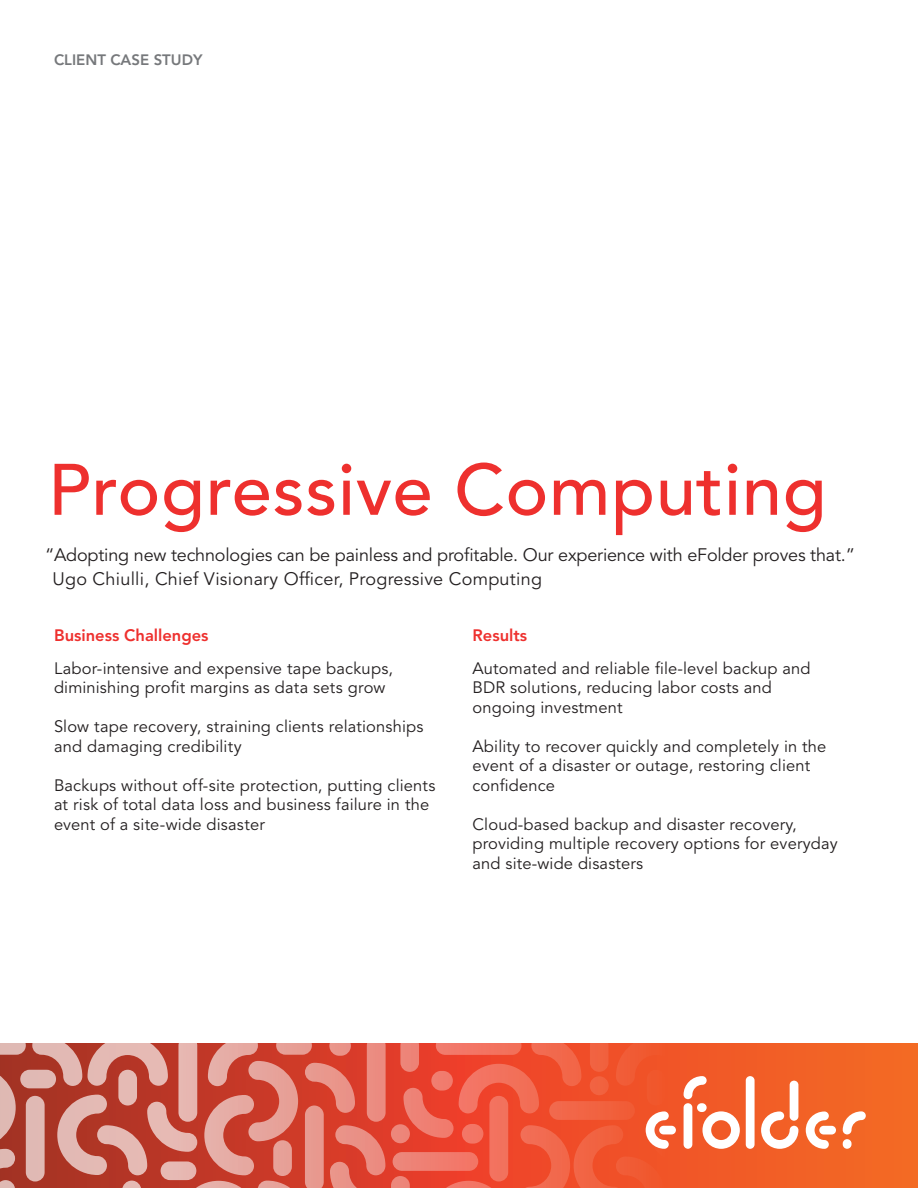
<style>
.page{position:relative;width:918px;height:1188px;background:#fff}
.page>*{position:absolute;margin:0;border:0;box-sizing:border-box;transform-origin:0 0}
.t1{font:500 72px "Avenir";letter-spacing:.01em;color:#ee302e}
.t2{font:18px/24px "Avenir";letter-spacing:-.01em;color:#231f20}
.t3{font:16.5px/19.5px "Avenir";letter-spacing:.01em;color:#231f20}
.t4{font:800 16.5px "Avenir";color:#ee302e}
.t5{font:800 15px "Avenir";color:#76787b}
</style>
<div class="page">
<svg style="left:0;top:1043px;width:26px;height:12px"></svg>
<div style="left:20px;top:1070px;width:36px;height:18px;background:#e0b9b4;border-radius:9px"></div>
<div style="left:367px;top:1036px;width:19px;height:86px;background:#e76b5d;border-radius:9px"></div>
<div style="left:26px;top:1096px;width:19px;height:86px;background:#e0b9b4;border-radius:9px"></div>
<svg style="left:0;top:1067px;width:16px;height:121px;background:#c37a70"></svg>
<svg style="left:32px;top:1036px;width:353px;height:152px;background:#d47469"></svg>
<svg style="left:391px;top:1043px;width:527px;height:145px;background:#f1653e"></svg>
<p class="t5" style="left:54px;top:51px;width:150px">CLIENT CASE STUDY</p>
<h1 class="t1" style="left:48px;top:448px;width:780px">Progressive Computing</h1>
<p class="t2" style="left:53px;top:543px;width:804px;text-indent:-8px">“Adopting new technologies can be painless and profitable. Our experience with eFolder proves that.”<br>Ugo Chiulli, Chief Visionary Officer, Progressive Computing</p>
<p class="t4" style="left:54px;top:625px;width:156px">Business Challenges</p>
<p class="t3" style="left:54px;top:659px;width:340px">Labor-intensive and expensive tape backups, diminishing profit margins as data sets grow</p>
<p class="t3" style="left:54px;top:717px;width:371px">Slow tape recovery, straining clients relationships and damaging credibility</p>
<p class="t3" style="left:54px;top:776px;width:383px">Backups without off-site protection, putting clients at risk of total data loss and business failure in the event of a site-wide disaster</p>
<p class="t4" style="left:473px;top:625px;width:56px">Results</p>
<p class="t3" style="left:473px;top:659px;width:340px">Automated and reliable file-level backup and<br>BDR solutions, reducing labor costs and ongoing investment</p>
<p class="t3" style="left:473px;top:737px;width:355px">Ability to recover quickly and completely in the event of a disaster or outage, restoring client confidence</p>
<p class="t3" style="left:473px;top:815px;width:367px">Cloud-based backup and disaster recovery, providing multiple recovery options for everyday and site-wide disasters</p>
</div>
